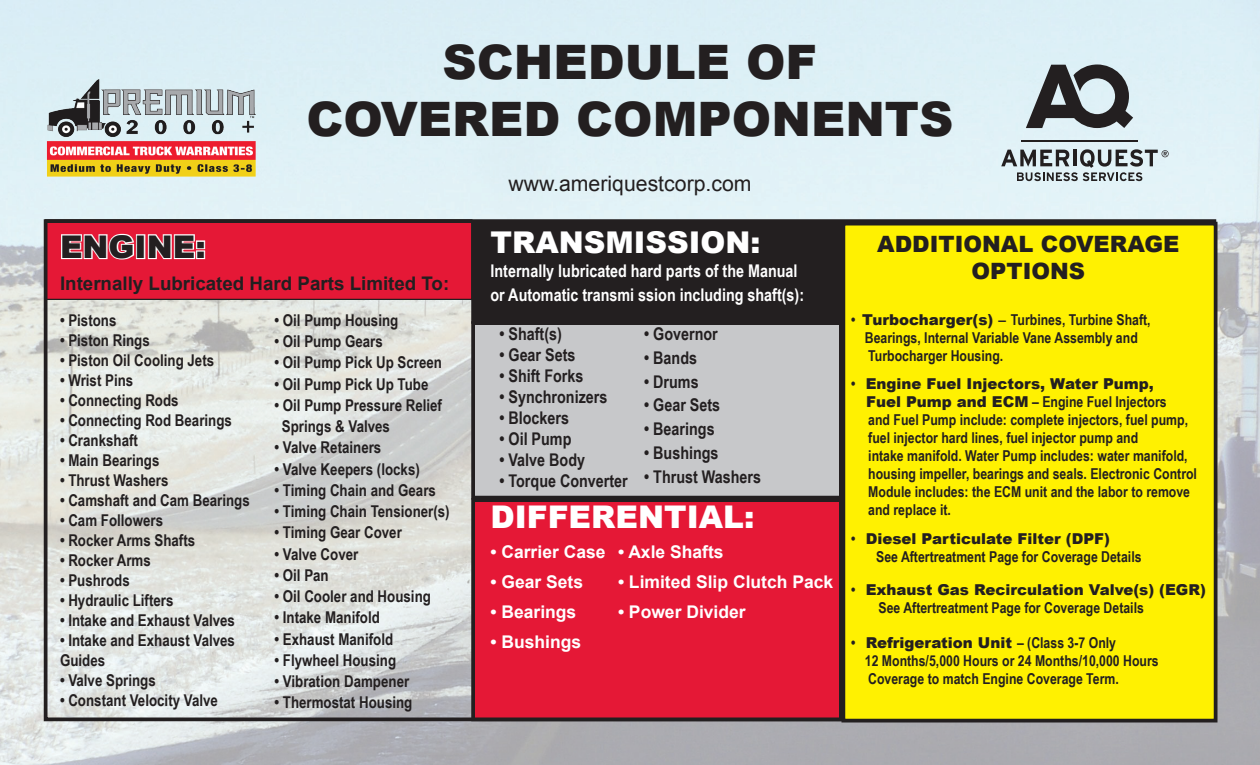
<style>
.page{position:relative;width:1260px;height:765px;background:#fff}
.page>*{position:absolute;margin:0;border:0;box-sizing:border-box;transform-origin:0 0}
.t1{font:900 47.5px/57px "Arial";color:#231f20;text-align:center}
.t2{font:900 31.25px "Arial";color:#fff}
.t3{font:900 31.25px "Arial";color:#231f20}
.t4{font:900 30px "Arial";color:#fff}
.t5{font:900 22.5px/27px "Arial";color:#231f20;text-align:center}
.t6{font:21.25px "Arial";color:#231f20}
.t7{font:700 18.75px "Arial";color:#231f20}
.t8{font:700 17.5px "Arial Narrow";color:#231f20}
.t9{font:700 17.5px "Arial";color:#fff}
.t10{font:700 17.5px/23.8px "Arial Narrow";color:#fff}
.t11{font:700 16.25px/20px "Arial Narrow";color:#231f20}
.t12{font:700 15px/18px "Arial Narrow";color:#231f20}
.t13{font:900 15px "Arial";color:#231f20}
.s1{font-family:"Arial";font-weight:900}
.s2{font-family:"Arial Narrow";font-weight:700}
</style>
<div class="page">
<img style="left:0;top:0;width:1260px;height:765px">
<img style="left:45px;top:77px;width:214px;height:101px">
<div style="left:46px;top:220px;width:426px;height:79px;background:#e51836"></div>
<div style="left:45px;top:219px;width:427px;height:81px;border:1px solid #231f20"></div>
<svg style="left:61px;top:233px;width:75px;height:27px"></svg>
<div style="left:136px;top:234px;width:9px;height:25px;border:2px solid #fff"></div>
<svg style="left:147px;top:234px;width:59px;height:26px"></svg>
<div style="left:473px;top:225px;width:368px;height:97px;background:#231f20"></div>
<div style="left:471px;top:223px;width:372px;height:101px;border:4px solid #231f20"></div>
<div style="left:473px;top:500px;width:368px;height:219px;background:#e51836"></div>
<div style="left:471px;top:498px;width:372px;height:223px;border:4px solid #231f20"></div>
<div style="left:473px;top:323px;width:368px;height:175px;background:#c7c8ca"></div>
<div style="left:471px;top:321px;width:372px;height:179px;border:4px solid #231f20"></div>
<div style="left:843px;top:224px;width:373px;height:497px;background:#fff101"></div>
<div style="left:842px;top:222px;width:376px;height:500px;border:4px solid #231f20"></div>
<svg style="left:1026px;top:64px;width:107px;height:64px;background:#797f82"></svg>
<svg style="left:1001px;top:149px;width:168px;height:32px;background:#a2acb0"></svg>
<hr style="left:1021px;top:140px;width:117px;height:1px;background:#231f20">
<h1 class="t1" style="left:307px;top:32px;width:648px">SCHEDULE OF<br>COVERED COMPONENTS</h1>
<h2 class="t3" style="left:60px;top:224px;width:147px">ENGINE:</h2>
<p class="t7" style="left:60px;top:271px;width:391px">Internally Lubricated Hard Parts Limited To:</p>
<p class="t11" style="left:60px;top:309px;width:58px">• Pistons</p>
<p class="t11" style="left:60px;top:329px;width:91px">• Piston Rings</p>
<p class="t11" style="left:60px;top:349px;width:156px">• Piston Oil Cooling Jets</p>
<p class="t11" style="left:60px;top:369px;width:75px">• Wrist Pins</p>
<p class="t11" style="left:60px;top:389px;width:120px">• Connecting Rods</p>
<p class="t11" style="left:60px;top:409px;width:173px">• Connecting Rod Bearings</p>
<p class="t11" style="left:60px;top:429px;width:79px">• Crankshaft</p>
<p class="t11" style="left:60px;top:449px;width:101px">• Main Bearings</p>
<p class="t11" style="left:60px;top:469px;width:110px">• Thrust Washers</p>
<p class="t11" style="left:60px;top:489px;width:191px">• Camshaft and Cam Bearings</p>
<p class="t11" style="left:60px;top:509px;width:105px">• Cam Followers</p>
<p class="t11" style="left:60px;top:529px;width:137px">• Rocker Arms Shafts</p>
<p class="t11" style="left:60px;top:549px;width:92px">• Rocker Arms</p>
<p class="t11" style="left:60px;top:569px;width:71px">• Pushrods</p>
<p class="t11" style="left:60px;top:589px;width:115px">• Hydraulic Lifters</p>
<p class="t11" style="left:60px;top:609px;width:177px">• Intake and Exhaust Valves</p>
<p class="t11" style="left:60px;top:629px;width:177px">• Intake and Exhaust Valves<br>Guides</p>
<p class="t11" style="left:60px;top:669px;width:97px">• Valve Springs</p>
<p class="t11" style="left:60px;top:689px;width:159px">• Constant Velocity Valve</p>
<p class="t11" style="left:274px;top:309px;width:125px">• Oil Pump Housing</p>
<p class="t11" style="left:274px;top:331px;width:110px">• Oil Pump Gears</p>
<p class="t11" style="left:274px;top:352px;width:169px">• Oil Pump Pick Up Screen</p>
<p class="t11" style="left:274px;top:373px;width:156px">• Oil Pump Pick Up Tube</p>
<p class="t11" style="left:282px;top:394px;width:162px;line-height:21.2px;text-indent:-7px">• Oil Pump Pressure Relief<br>Springs &amp; Valves</p>
<p class="t11" style="left:274px;top:437px;width:108px">• Valve Retainers</p>
<p class="t11" style="left:274px;top:458px;width:147px">• Valve Keepers (locks)</p>
<p class="t11" style="left:274px;top:479px;width:163px">• Timing Chain and Gears</p>
<p class="t11" style="left:274px;top:501px;width:177px">• Timing Chain Tensioner(s)</p>
<p class="t11" style="left:274px;top:522px;width:129px">• Timing Gear Cover</p>
<p class="t11" style="left:274px;top:543px;width:85px">• Valve Cover</p>
<p class="t11" style="left:274px;top:564px;width:56px">• Oil Pan</p>
<p class="t11" style="left:274px;top:586px;width:158px">• Oil Cooler and Housing</p>
<p class="t11" style="left:274px;top:607px;width:107px">• Intake Manifold</p>
<p class="t11" style="left:274px;top:628px;width:120px">• Exhaust Manifold</p>
<p class="t11" style="left:274px;top:649px;width:123px">• Flywheel Housing</p>
<p class="t11" style="left:274px;top:671px;width:136px">• Vibration Dampener</p>
<p class="t11" style="left:274px;top:692px;width:139px">• Thermostat Housing</p>
<h3 class="t6" style="left:508px;top:170px;width:245px">www.ameriquestcorp.com</h3>
<h3 class="t4" style="left:490px;top:221px;width:271px">TRANSMISSION:</h3>
<p class="t10" style="left:490px;top:258px;width:315px">Internally lubricated hard parts of the Manual or Automatic transmi ssion including shaft(s):</p>
<p class="t8" style="left:500px;top:321px;width:64px">• Shaft(s)</p>
<p class="t8" style="left:500px;top:342px;width:78px">• Gear Sets</p>
<p class="t8" style="left:500px;top:363px;width:85px">• Shift Forks</p>
<p class="t8" style="left:500px;top:384px;width:109px">• Synchronizers</p>
<p class="t8" style="left:500px;top:405px;width:71px">• Blockers</p>
<p class="t8" style="left:500px;top:426px;width:74px">• Oil Pump</p>
<p class="t8" style="left:500px;top:447px;width:87px">• Valve Body</p>
<p class="t8" style="left:500px;top:468px;width:130px">• Torque Converter</p>
<p class="t8" style="left:644px;top:321px;width:75px">• Governor</p>
<p class="t8" style="left:644px;top:344px;width:54px">• Bands</p>
<p class="t8" style="left:644px;top:368px;width:56px">• Drums</p>
<p class="t8" style="left:644px;top:392px;width:78px">• Gear Sets</p>
<p class="t8" style="left:644px;top:416px;width:72px">• Bearings</p>
<p class="t8" style="left:644px;top:439px;width:76px">• Bushings</p>
<p class="t8" style="left:644px;top:463px;width:118px">• Thrust Washers</p>
<h2 class="t2" style="left:490px;top:494px;width:265px">DIFFERENTIAL:</h2>
<p class="t9" style="left:490px;top:540px;width:117px">• Carrier Case</p>
<p class="t9" style="left:490px;top:570px;width:94px">• Gear Sets</p>
<p class="t9" style="left:490px;top:600px;width:87px">• Bearings</p>
<p class="t9" style="left:490px;top:630px;width:92px">• Bushings</p>
<p class="t9" style="left:618px;top:540px;width:107px">• Axle Shafts</p>
<p class="t9" style="left:618px;top:570px;width:217px">• Limited Slip Clutch Pack</p>
<p class="t9" style="left:618px;top:600px;width:129px">• Power Divider</p>
<h3 class="t5" style="left:877px;top:229px;width:304px">ADDITIONAL COVERAGE<br>OPTIONS</h3>
<p class="t12" style="left:865px;top:310px;width:287px;text-indent:-14px">• <span class="s1">Turbocharger(s) –</span> Turbines, Turbine Shaft,<br>Bearings, Internal Variable Vane Assembly and<br>Turbocharger Housing.</p>
<p class="t13" style="left:851px;top:373px;width:304px"><span class="s2">•</span> Engine Fuel Injectors, Water Pump,</p>
<p class="t12" style="left:866px;top:392px;width:332px"><span class="s1">Fuel Pump and ECM</span> – Engine Fuel Injectors<br>and Fuel Pump include: complete injectors, fuel pump, fuel injector hard lines, fuel injector pump and<br>intake manifold. Water Pump includes: water manifold, housing impeller, bearings and seals. Electronic Control Module includes: the ECM unit and the labor to remove and replace it.</p>
<p class="t13" style="left:851px;top:528px;width:260px"><span class="s2">•</span> Diesel Particulate Filter (DPF)</p>
<p class="t12" style="left:876px;top:547px;width:267px">See Aftertreatment Page for Coverage Details</p>
<p class="t13" style="left:851px;top:578px;width:356px"><span class="s2">•</span> Exhaust Gas Recirculation Valve(s) (EGR)</p>
<p class="t12" style="left:879px;top:598px;width:267px">See Aftertreatment Page for Coverage Details</p>
<p class="t13" style="left:851px;top:631px;width:266px"><span class="s2">•</span> Refrigeration Unit <span class="s2">– (Class 3-7 Only</span></p>
<p class="t12" style="left:865px;top:651px;width:295px">12 Months/5,000 Hours or 24 Months/10,000 Hours<br>Coverage to match Engine Coverage Term.</p>
</div>
